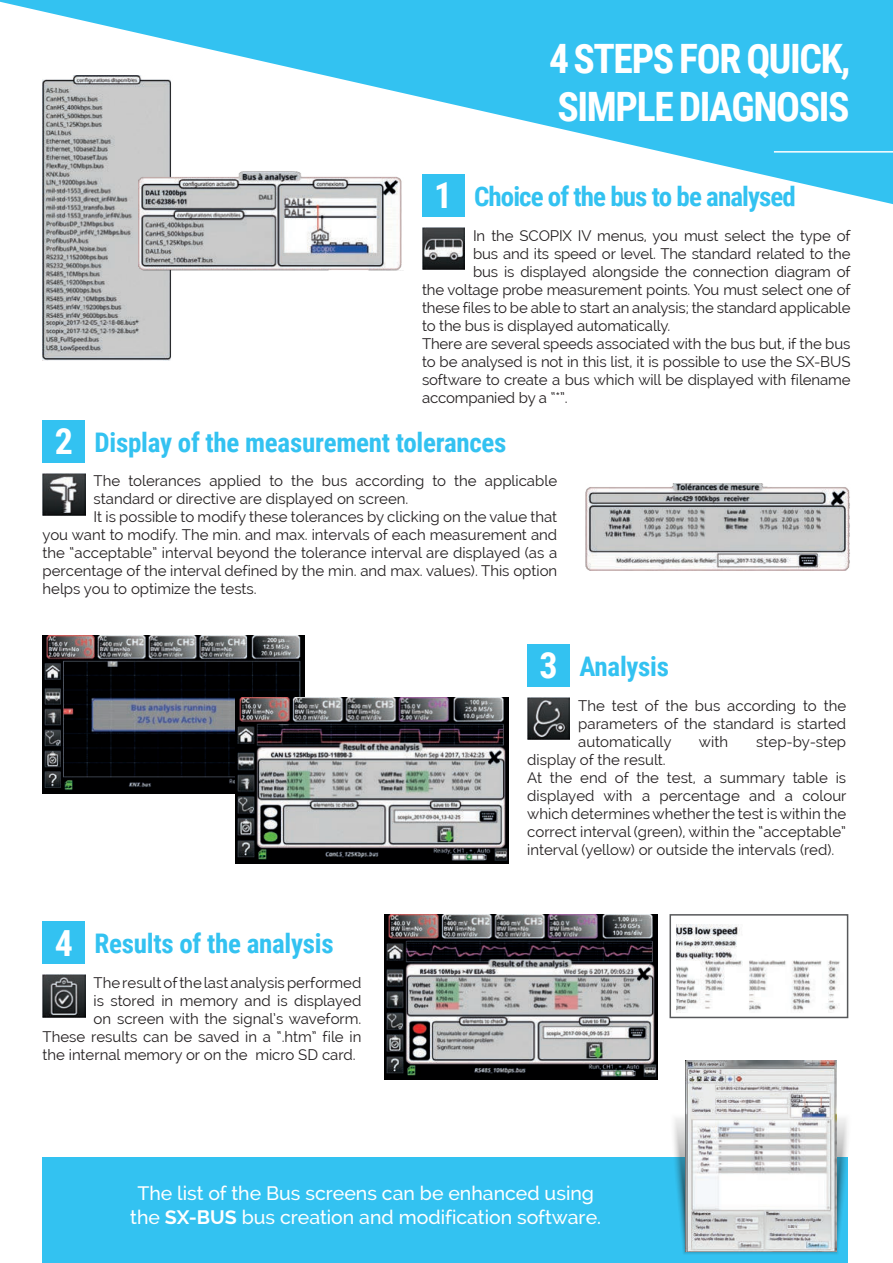
<style>
.page{position:relative;width:893px;height:1263px;background:#fff}
.page>*{position:absolute;margin:0;border:0;box-sizing:border-box;transform-origin:0 0}
.t1{font:700 45px "Roboto Condensed";letter-spacing:.03em;color:#fff}
.t2{font:700 40.5px/48.6px "Roboto Condensed";letter-spacing:-.035em;color:#fff}
.t3{font:700 36px "Roboto Condensed";color:#fff}
.t4{font:700 27px "Roboto Condensed";letter-spacing:-.01em;color:#33c2f1}
.t5{font:700 27px "Roboto Condensed";letter-spacing:-.035em;color:#33c2f1}
.t6{font:500 19.5px/23.4px "Raleway";color:#fff;text-align:center}
.t7{font:15px/18px "Raleway";color:#231f20;text-align:justify}
.s1{font-weight:700}
</style>
<div class="page">
<div style="left:43px;top:1157px;width:805px;height:106px;background:#33c2f1"></div>
<svg style="left:0;top:0;width:893px;height:204px;fill:#33c2f1"></svg>
<hr style="left:774px;top:151px;width:119px;height:2px;background:#fff">
<div style="left:43px;top:420px;width:42px;height:42px;background:#33c2f1"></div>
<div style="left:43px;top:922px;width:42px;height:42px;background:#33c2f1"></div>
<div style="left:422px;top:174px;width:43px;height:43px;background:#33c2f1"></div>
<img style="left:422px;top:227px;width:43px;height:43px">
<img style="left:43px;top:473px;width:42px;height:42px">
<div style="left:527px;top:644px;width:43px;height:43px;background:#33c2f1"></div>
<img style="left:527px;top:697px;width:43px;height:43px">
<img style="left:43px;top:975px;width:42px;height:42px">
<img style="left:43px;top:76px;width:131px;height:285px">
<img style="left:139px;top:171px;width:265px;height:100px">
<img style="left:586px;top:484px;width:264px;height:86px">
<img style="left:43px;top:636px;width:262px;height:157px">
<img style="left:235px;top:697px;width:273px;height:166px">
<img style="left:384px;top:914px;width:274px;height:166px">
<div style="left:669px;top:914px;width:179px;height:104px;border:2px solid #57585a"></div>
<img style="left:677px;top:924px;width:163px;height:87px">
<svg style="left:674px;top:1110px;width:173px;height:144px"></svg>
<img style="left:685px;top:1060px;width:151px;height:191px">
<h2 class="t2" style="left:549px;top:37px;width:303px">4 STEPS FOR QUICK,<br>SIMPLE DIAGNOSIS</h2>
<h1 class="t1" style="left:533px;top:55px;width:295px">APPLICATIONS</h1>
<h3 class="t3" style="left:55px;top:427px;width:20px">2</h3>
<h3 class="t3" style="left:434px;top:181px;width:20px">1</h3>
<h3 class="t5" style="left:474px;top:185px;width:323px">Choice of the bus to be analysed</h3>
<p class="t7" style="left:473px;top:228px;width:379px">In the SCOPIX IV menus, you must select the type of</p>
<p class="t7" style="left:473px;top:246px;width:379px">bus and its speed or level. The standard related to the</p>
<p class="t7" style="left:473px;top:264px;width:379px">bus is displayed alongside the connection diagram of</p>
<p class="t7" style="left:422px;top:282px;width:430px">the voltage probe measurement points. You must select one of</p>
<p class="t7" style="left:422px;top:300px;width:430px">these files to be able to start an analysis; the standard applicable</p>
<p class="t7" style="left:422px;top:318px;width:250px">to the bus is displayed automatically.</p>
<p class="t7" style="left:422px;top:336px;width:430px">There are several speeds associated with the bus but, if the bus</p>
<p class="t7" style="left:422px;top:354px;width:430px">to be analysed is not in this list, it is possible to use the SX-BUS</p>
<p class="t7" style="left:422px;top:372px;width:430px">software to create a bus which will be displayed with filename</p>
<p class="t7" style="left:422px;top:390px;width:147px">accompanied by a “*”.</p>
<h3 class="t4" style="left:95px;top:431px;width:413px">Display of the measurement tolerances</h3>
<p class="t7" style="left:94px;top:474px;width:465px">The tolerances applied to the bus according to the applicable</p>
<p class="t7" style="left:94px;top:492px;width:316px">standard or directive are displayed on screen.</p>
<p class="t7" style="left:94px;top:510px;width:465px">It is possible to modify these tolerances by clicking on the value that</p>
<p class="t7" style="left:43px;top:528px;width:516px">you want to modify. The min. and max. intervals of each measurement and</p>
<p class="t7" style="left:43px;top:546px;width:516px">the “acceptable” interval beyond the tolerance interval are displayed (as a</p>
<p class="t7" style="left:43px;top:564px;width:516px">percentage of the interval defined by the min. and max. values). This option</p>
<p class="t7" style="left:43px;top:582px;width:216px">helps you to optimize the tests.</p>
<h3 class="t3" style="left:55px;top:928px;width:20px">4</h3>
<h3 class="t4" style="left:95px;top:933px;width:241px">Results of the analysis</h3>
<p class="t7" style="left:94px;top:975px;width:269px">The result of the last analysis performed</p>
<p class="t7" style="left:94px;top:993px;width:269px">is stored in memory and is displayed</p>
<p class="t7" style="left:94px;top:1011px;width:269px">on screen with the signal’s waveform.</p>
<p class="t7" style="left:43px;top:1029px;width:320px">These results can be saved in a “.htm” file in</p>
<p class="t7" style="left:43px;top:1047px;width:315px">the internal memory or on the micro SD card.</p>
<h3 class="t3" style="left:539px;top:651px;width:20px">3</h3>
<h3 class="t4" style="left:579px;top:655px;width:91px">Analysis</h3>
<p class="t7" style="left:578px;top:698px;width:269px">The test of the bus according to the parameters of the standard is started automatically</p>
<p class="t7" style="left:699px;top:734px;width:31px">with</p>
<p class="t7" style="left:756px;top:734px;width:91px">step-by-step</p>
<p class="t7" style="left:527px;top:752px;width:321px;text-align:left">display of the result.<br>At the end of the test, a summary table is displayed with a percentage and a colour which determines whether the test is within the correct interval (green), within the “acceptable” interval (yellow) or outside the intervals (red).</p>
<h3 class="t6" style="left:130px;top:1183px;width:472px">The list of the Bus screens can be enhanced using the <span class="s1">SX-BUS</span> bus creation and modification software.</h3>
</div>
